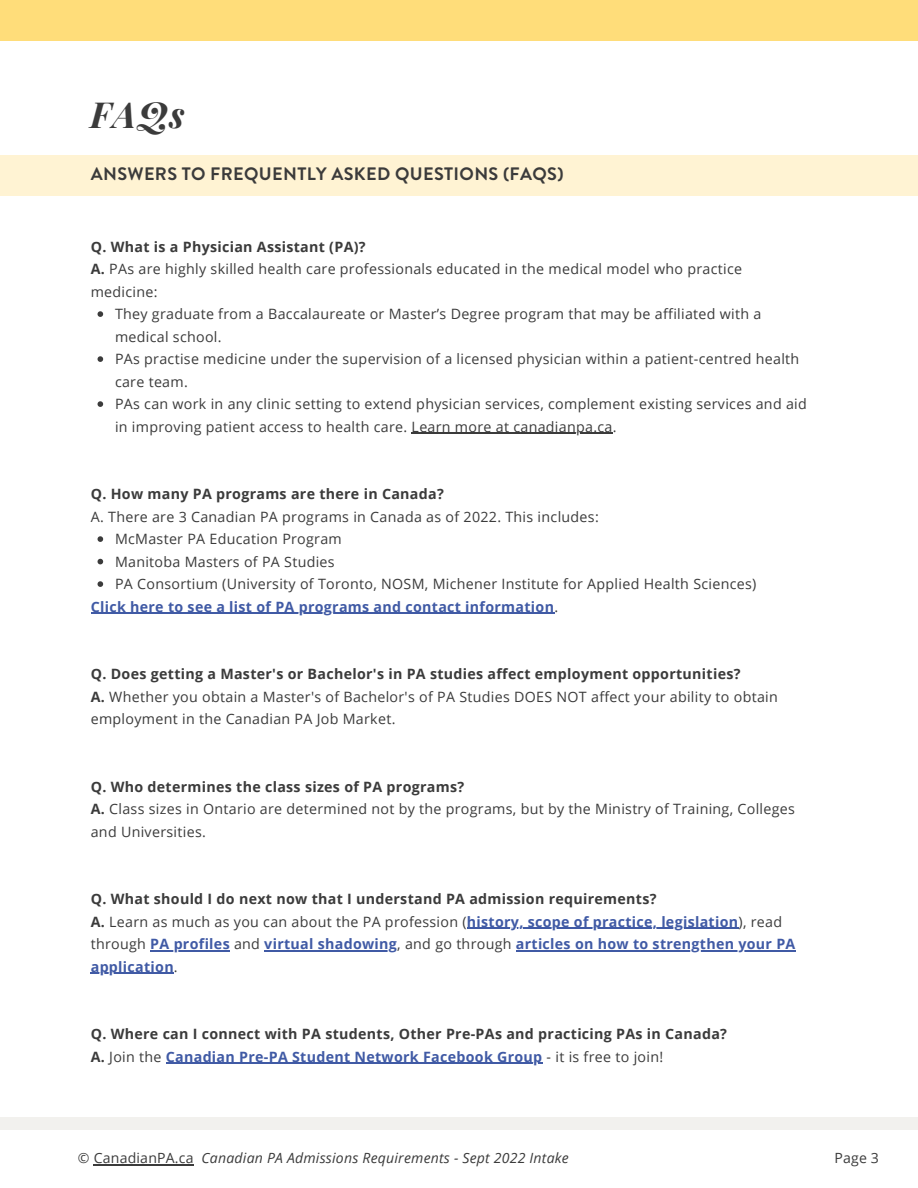
<style>
.page{position:relative;width:918px;height:1188px;background:#fff}
.page>*{position:absolute;margin:0;border:0;box-sizing:border-box;transform-origin:0 0}
.t1{font:italic 700 36px "Playfair Display";color:#3b3b3b}
.t2{font:700 18px "Brandon Grotesque";letter-spacing:.02em;color:#3b3b3b}
.t3{font:14.25px/22.5px "Open Sans";letter-spacing:.02em;color:#3b3b3b}
.t4{font:700 14.25px "Open Sans";letter-spacing:.02em;color:#3b3b3b}
.t5{font:700 14.25px/22.5px "Open Sans";letter-spacing:.02em;color:#405aa5}
.t6{font:italic 14.1px "Open Sans";letter-spacing:.015em;color:#3b3b3b}
.t7{font:14.1px "Open Sans";color:#3b3b3b}
.s1{font-weight:700}
.s2{font-weight:400;color:#3b3b3b}
.s3{color:#3b3b3b}
.s4{font-style:normal}
</style>
<div class="page">
<div style="left:0;top:155px;width:918px;height:40px;background:#fff3d3"></div>
<svg style="left:98px;top:311px;width:5px;height:6px"></svg>
<svg style="left:98px;top:356px;width:5px;height:6px"></svg>
<svg style="left:98px;top:401px;width:5px;height:6px"></svg>
<hr style="left:412px;top:433px;width:201px;height:1px;background:#3b3b3b">
<svg style="left:98px;top:536px;width:5px;height:6px"></svg>
<svg style="left:98px;top:559px;width:5px;height:5px"></svg>
<svg style="left:98px;top:581px;width:5px;height:6px"></svg>
<hr style="left:91px;top:613px;width:463px;height:1px;background:#405aa5">
<hr style="left:467px;top:928px;width:271px;height:1px;background:#405aa5">
<hr style="left:150px;top:950px;width:80px;height:1px;background:#405aa5">
<hr style="left:264px;top:950px;width:133px;height:1px;background:#405aa5">
<hr style="left:516px;top:950px;width:280px;height:1px;background:#405aa5">
<hr style="left:91px;top:973px;width:83px;height:1px;background:#405aa5">
<hr style="left:166px;top:1063px;width:377px;height:1px;background:#405aa5">
<div style="left:0;top:0;width:918px;height:40px;background:#ffdd7a"></div>
<div style="left:0;top:1117px;width:918px;height:13px;background:#f2f1ee"></div>
<hr style="left:94px;top:1164px;width:100px;height:1px;background:#3b3b3b">
<p class="t1" style="left:90px;top:89px;width:96px">FAQs</p>
<p class="t2" style="left:91px;top:161px;width:474px">ANSWERS TO FREQUENTLY ASKED QUESTIONS (FAQS)</p>
<p class="t4" style="left:91px;top:236px;width:276px">Q. What is a Physician Assistant (PA)?</p>
<p class="t3" style="left:91px;top:257px;width:653px"><span class="s1">A.</span> PAs are highly skilled health care professionals educated in the medical model who practice medicine:</p>
<p class="t3" style="left:115px;top:302px;width:648px">They graduate from a Baccalaureate or Master’s Degree program that may be affiliated with a medical school.</p>
<p class="t3" style="left:115px;top:347px;width:686px">PAs practise medicine under the supervision of a licensed physician within a patient-centred health care team.</p>
<p class="t3" style="left:115px;top:392px;width:693px">PAs can work in any clinic setting to extend physician services, complement existing services and aid in improving patient access to health care. Learn more at canadianpa.ca.</p>
<p class="t4" style="left:91px;top:484px;width:355px">Q. How many PA programs are there in Canada?</p>
<p class="t3" style="left:91px;top:505px;width:510px">A. There are 3 Canadian PA programs in Canada as of 2022. This includes:</p>
<p class="t3" style="left:115px;top:527px;width:228px">McMaster PA Education Program</p>
<p class="t3" style="left:115px;top:550px;width:221px">Manitoba Masters of PA Studies</p>
<p class="t3" style="left:115px;top:572px;width:643px">PA Consortium (University of Toronto, NOSM, Michener Institute for Applied Health Sciences)</p>
<p class="t5" style="left:91px;top:595px;width:469px">Click here to see a list of PA programs and contact information<span class="s2">.</span></p>
<p class="t4" style="left:91px;top:664px;width:651px">Q. Does getting a Master's or Bachelor's in PA studies affect employment opportunities?</p>
<p class="t3" style="left:91px;top:685px;width:689px"><span class="s1">A.</span> Whether you obtain a Master's of Bachelor's of PA Studies DOES NOT affect your ability to obtain employment in the Canadian PA Job Market.</p>
<p class="t4" style="left:91px;top:776px;width:375px">Q. Who determines the class sizes of PA programs?</p>
<p class="t3" style="left:91px;top:797px;width:706px"><span class="s1">A.</span> Class sizes in Ontario are determined not by the programs, but by the Ministry of Training, Colleges and Universities.</p>
<p class="t4" style="left:91px;top:889px;width:567px">Q. What should I do next now that I understand PA admission requirements?</p>
<p class="t5" style="left:91px;top:910px;width:706px"><span class="s3">A.</span> <span class="s2">Learn as much as you can about the PA profession (</span>history, scope of practice, legislation<span class="s2">), read through</span> PA profiles <span class="s2">and</span> virtual shadowing<span class="s2">, and go through</span> articles on how to strengthen your PA application<span class="s2">.</span></p>
<p class="t4" style="left:91px;top:1024px;width:638px">Q. Where can I connect with PA students, Other Pre-PAs and practicing PAs in Canada?</p>
<p class="t5" style="left:91px;top:1045px;width:574px"><span class="s3">A.</span> <span class="s2">Join the</span> Canadian Pre-PA Student Network Facebook Group <span class="s2">- it is free to join!</span></p>
<p class="t6" style="left:78px;top:1148px;width:492px"><span class="s4">© CanadianPA.ca</span> Canadian PA Admissions Requirements - Sept 2022 Intake</p>
<p class="t7" style="left:834px;top:1148px;width:46px">Page 3</p>
</div>
